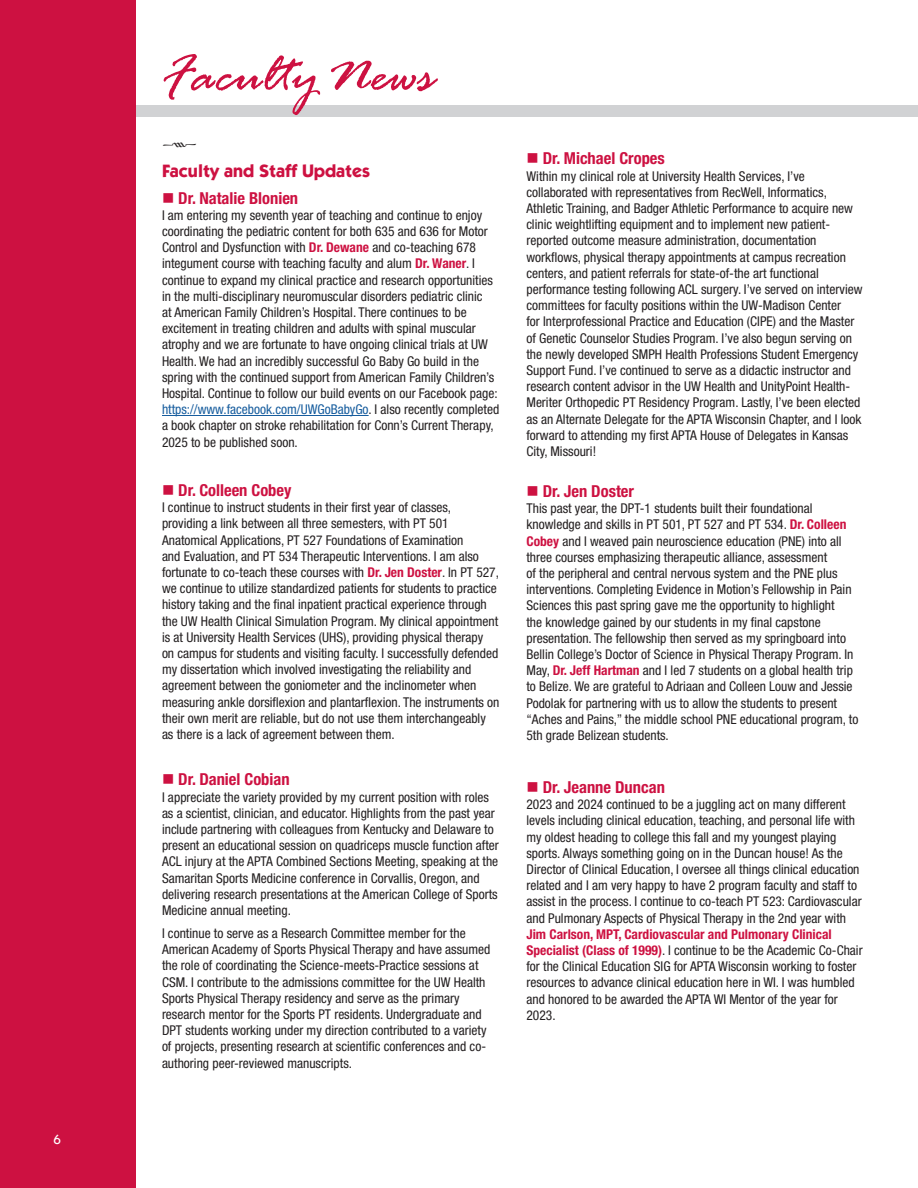
<style>
.page{position:relative;width:918px;height:1188px;background:#fff}
.page>*{position:absolute;margin:0;border:0;box-sizing:border-box;transform-origin:0 0}
.Page_Header_Left_-_Rage_Italic{font:italic 57px "Rage";color:#cd1141}
.t1{font:21px "Type Embellishments One Let Plain";color:#231f20}
.t2{font:700 18px "Itc Kabel";color:#cd1141}
.Faculty_Spotlight{font:700 condensed 16.5px "Helvetica Neue LT Std";color:#cd1141}
.Faculty_Spotlight-2{font:condensed 13.5px/16.2px "Helvetica Neue LT Std";color:#231f20}
.t3{font:500 13.5px "Itc Kabel";color:#fff}
.s1{font-weight:700;color:#cd1141}
.s2{color:#175d9e}
</style>
<div class="page">
<div style="left:54px;top:105px;width:864px;height:11px;background:#d1d2d4"></div>
<div style="left:0;top:0;width:135px;height:1188px;background:#cd1141"></div>
<hr style="left:162px;top:415px;width:207px;height:1px;background:#175d9e">
<p class="t3" style="left:54px;top:1131px;width:9px">6</p>
<p class="Page_Header_Left_-_Rage_Italic" style="left:162px;top:44px;width:274px">Faculty News</p>
<p class="t1" style="left:162px;top:136px;width:36px">k</p>
<p class="t2" style="left:162px;top:160px;width:210px">Faculty and Staff Updates</p>
<p class="Faculty_Spotlight" style="left:162px;top:188px;width:138px">■ Dr. Natalie Blonien</p>
<p class="Faculty_Spotlight-2" style="left:162px;top:207px;width:339px">I am entering my seventh year of teaching and continue to enjoy coordinating the pediatric content for both 635 and 636 for Motor Control and Dysfunction with <span class="s1">Dr. Dewane</span> and co-teaching 678 integument course with teaching faculty and alum <span class="s1">Dr. Waner</span>. I continue to expand my clinical practice and research opportunities in the multi-disciplinary neuromuscular disorders pediatric clinic<br>at American Family Children’s Hospital. There continues to be excitement in treating children and adults with spinal muscular atrophy and we are fortunate to have ongoing clinical trials at UW Health. We had an incredibly successful Go Baby Go build in the spring with the continued support from American Family Children’s Hospital. Continue to follow our build events on our Facebook page: <span class="s2">https://www.facebook.com/UWGoBabyGo</span>. I also recently completed a book chapter on stroke rehabilitation for Conn’s Current Therapy, 2025 to be published soon.</p>
<p class="Faculty_Spotlight" style="left:162px;top:480px;width:131px">■ Dr. Colleen Cobey</p>
<p class="Faculty_Spotlight-2" style="left:162px;top:499px;width:339px">I continue to instruct students in their first year of classes, providing a link between all three semesters, with PT 501<br>Anatomical Applications, PT 527 Foundations of Examination<br>and Evaluation, and PT 534 Therapeutic Interventions. I am also fortunate to co-teach these courses with <span class="s1">Dr. Jen Doster</span>. In PT 527, we continue to utilize standardized patients for students to practice history taking and the final inpatient practical experience through the UW Health Clinical Simulation Program. My clinical appointment is at University Health Services (UHS), providing physical therapy<br>on campus for students and visiting faculty. I successfully defended my dissertation which involved investigating the reliability and agreement between the goniometer and the inclinometer when measuring ankle dorsiflexion and plantarflexion. The instruments on their own merit are reliable, but do not use them interchangeably as there is a lack of agreement between them.</p>
<p class="Faculty_Spotlight" style="left:162px;top:770px;width:129px">■ Dr. Daniel Cobian</p>
<p class="Faculty_Spotlight-2" style="left:162px;top:789px;width:338px">I appreciate the variety provided by my current position with roles as a scientist, clinician, and educator. Highlights from the past year include partnering with colleagues from Kentucky and Delaware to present an educational session on quadriceps muscle function after ACL injury at the APTA Combined Sections Meeting, speaking at the Samaritan Sports Medicine conference in Corvallis, Oregon, and delivering research presentations at the American College of Sports Medicine annual meeting.</p>
<p class="Faculty_Spotlight-2" style="left:162px;top:925px;width:330px">I continue to serve as a Research Committee member for the American Academy of Sports Physical Therapy and have assumed the role of coordinating the Science-meets-Practice sessions at CSM. I contribute to the admissions committee for the UW Health Sports Physical Therapy residency and serve as the primary research mentor for the Sports PT residents. Undergraduate and DPT students working under my direction contributed to a variety of projects, presenting research at scientific conferences and co&shy;authoring peer-reviewed manuscripts.</p>
<p class="Faculty_Spotlight" style="left:526px;top:149px;width:140px">■ Dr. Michael Cropes</p>
<p class="Faculty_Spotlight-2" style="left:526px;top:168px;width:338px">Within my clinical role at University Health Services, I’ve collaborated with representatives from RecWell, Informatics, Athletic Training, and Badger Athletic Performance to acquire new clinic weightlifting equipment and to implement new patient&shy;reported outcome measure administration, documentation workflows, physical therapy appointments at campus recreation centers, and patient referrals for state-of-the art functional performance testing following ACL surgery. I’ve served on interview committees for faculty positions within the UW-Madison Center<br>for Interprofessional Practice and Education (CIPE) and the Master of Genetic Counselor Studies Program. I’ve also begun serving on the newly developed SMPH Health Professions Student Emergency Support Fund. I’ve continued to serve as a didactic instructor and research content advisor in the UW Health and UnityPoint Health-Meriter Orthopedic PT Residency Program. Lastly, I’ve been elected as an Alternate Delegate for the APTA Wisconsin Chapter, and I look forward to attending my first APTA House of Delegates in Kansas City, Missouri!</p>
<p class="Faculty_Spotlight" style="left:526px;top:481px;width:109px">■ Dr. Jen Doster</p>
<p class="Faculty_Spotlight-2" style="left:526px;top:500px;width:333px">This past year, the DPT-1 students built their foundational knowledge and skills in PT 501, PT 527 and PT 534. <span class="s1">Dr. Colleen Cobey</span> and I weaved pain neuroscience education (PNE) into all three courses emphasizing therapeutic alliance, assessment<br>of the peripheral and central nervous system and the PNE plus interventions. Completing Evidence in Motion’s Fellowship in Pain Sciences this past spring gave me the opportunity to highlight<br>the knowledge gained by our students in my final capstone presentation. The fellowship then served as my springboard into Bellin College’s Doctor of Science in Physical Therapy Program. In May, <span class="s1">Dr. Jeff Hartman</span> and I led 7 students on a global health trip to Belize. We are grateful to Adriaan and Colleen Louw and Jessie Podolak for partnering with us to allow the students to present “Aches and Pains,” the middle school PNE educational program, to 5th grade Belizean students.</p>
<p class="Faculty_Spotlight" style="left:526px;top:777px;width:140px">■ Dr. Jeanne Duncan</p>
<p class="Faculty_Spotlight-2" style="left:526px;top:796px;width:338px">2023 and 2024 continued to be a juggling act on many different levels including clinical education, teaching, and personal life with my oldest heading to college this fall and my youngest playing sports. Always something going on in the Duncan house! As the Director of Clinical Education, I oversee all things clinical education related and I am very happy to have 2 program faculty and staff to assist in the process. I continue to co-teach PT 523: Cardiovascular and Pulmonary Aspects of Physical Therapy in the 2nd year with <span class="s1">Jim Carlson, MPT, Cardiovascular and Pulmonary Clinical Specialist (Class of 1999)</span>. I continue to be the Academic Co-Chair for the Clinical Education SIG for APTA Wisconsin working to foster resources to advance clinical education here in WI. I was humbled and honored to be awarded the APTA WI Mentor of the year for 2023.</p>
</div>
